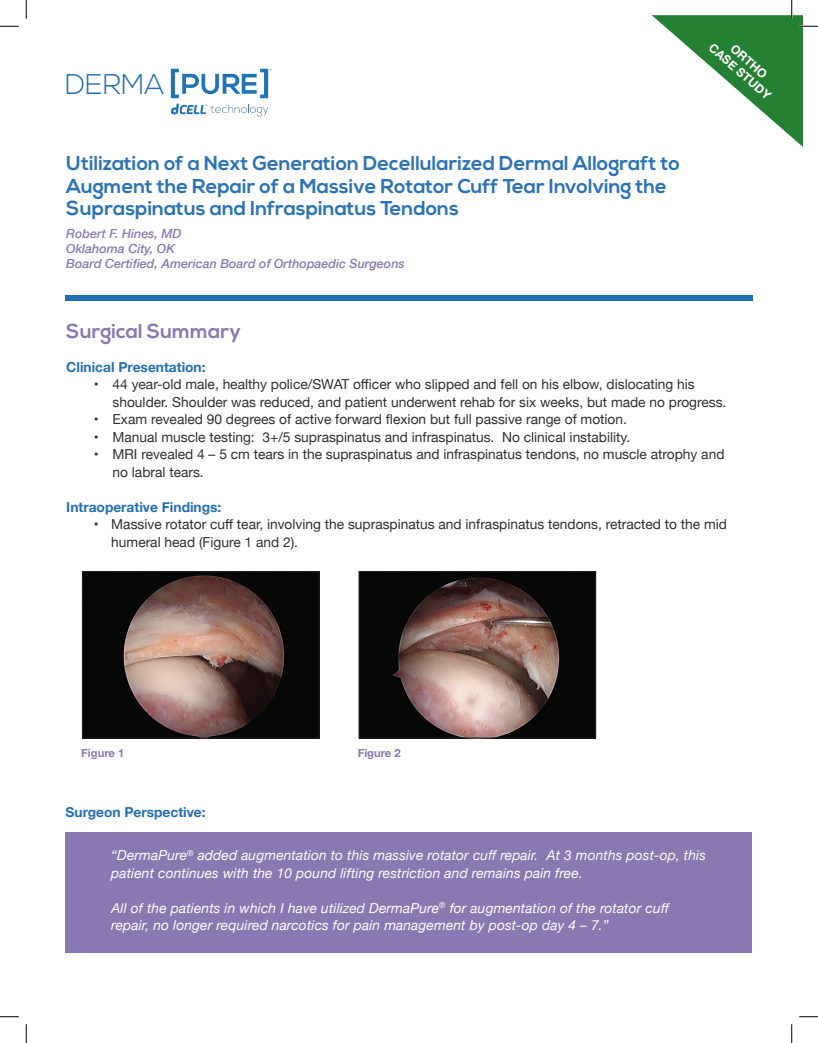
<style>
.page{position:relative;width:818px;height:1043px;background:#fff}
.page>*{position:absolute;margin:0;border:0;box-sizing:border-box;transform-origin:0 0}
.t1{font:300 28.38px "Nexa";color:#236fb4}
.t2{font:700 20px/22.5px "Nexa";color:#2c73b6}
.t3{font:700 20px "Nexa";color:#8978b2}
.t4{font:13.75px/17.5px "Helvetica Neue";color:#312f30}
.t5{font:italic 13.75px/17.5px "Helvetica Neue";letter-spacing:.01em;color:#fff}
.t6{font:700 13.75px "Helvetica Neue";color:#236fb4}
.t7{font:italic 500 12.5px "Helvetica Neue";color:#8978b2}
.t8{font:italic 500 12.5px/15px "Helvetica Neue";color:#8d7db6}
.t9{font:700 12.12px "Helvetica Neue";color:#fff}
.t10{font:700 11.25px "Helvetica Neue";color:#8978b2}
.s1{color:#8978b2}
</style>
<div class="page">
<div style="left:66px;top:832px;width:686px;height:120px;background:#8978b2"></div>
<svg style="left:171px;top:69px;width:100px;height:47px"></svg>
<div style="left:65px;top:295px;width:687px;height:6px;background:#236fb4"></div>
<img style="left:84px;top:573px;width:233px;height:163px">
<div style="left:82px;top:571px;width:237px;height:167px;border:1px solid #231f20"></div>
<img style="left:360px;top:573px;width:234px;height:163px">
<div style="left:358px;top:571px;width:238px;height:167px;border:1px solid #231f20"></div>
<svg style="left:0;top:25px;width:19px;height:2px"></svg>
<svg style="left:0;top:1016px;width:19px;height:1px"></svg>
<svg style="left:799px;top:1016px;width:19px;height:1px"></svg>
<svg style="left:25px;top:0;width:2px;height:19px"></svg>
<svg style="left:25px;top:1024px;width:2px;height:18px"></svg>
<svg style="left:652px;top:0;width:166px;height:147px"></svg>
<svg style="left:791px;top:1024px;width:1px;height:18px"></svg>
<p class="t1" style="left:65px;top:68px;width:101px">DERMA</p>
<p class="t2" style="left:66px;top:153px;width:615px">Utilization of a Next Generation Decellularized Dermal Allograft to<br>Augment the Repair of a Massive Rotator Cuff Tear Involving the<br>Supraspinatus and Infraspinatus Tendons</p>
<p class="t8" style="left:66px;top:225px;width:117px">Robert F. Hines, MD<br><span class="s1">Oklahoma City, OK</span></p>
<p class="t7" style="left:66px;top:252px;width:340px">Board Certified, American Board of Orthopaedic Surgeons</p>
<p class="t9" style="left:716px;top:39px;width:79px;rotate:41deg">CASE STUDY</p>
<p class="t9" style="left:738px;top:40px;width:45px;rotate:41deg">ORTHO</p>
<p class="t3" style="left:66px;top:319px;width:176px">Surgical Summary</p>
<p class="t6" style="left:66px;top:356px;width:141px">Clinical Presentation:</p>
<p class="t4" style="left:112px;top:376px;width:615px;text-indent:-19px">• 44 year-old male, healthy police/SWAT officer who slipped and fell on his elbow, dislocating his shoulder. Shoulder was reduced, and patient underwent rehab for six weeks, but made no progress.</p>
<p class="t4" style="left:94px;top:411px;width:534px">• Exam revealed 90 degrees of active forward flexion but full passive range of motion.</p>
<p class="t4" style="left:94px;top:429px;width:538px">• Manual muscle testing: 3+/5 supraspinatus and infraspinatus. No clinical instability.</p>
<p class="t4" style="left:112px;top:446px;width:613px;text-indent:-19px">• MRI revealed 4 – 5 cm tears in the supraspinatus and infraspinatus tendons, no muscle atrophy and no labral tears.</p>
<p class="t6" style="left:66px;top:496px;width:157px">Intraoperative Findings:</p>
<p class="t4" style="left:111px;top:516px;width:617px;text-indent:-17px">• Massive rotator cuff tear, involving the supraspinatus and infraspinatus tendons, retracted to the mid humeral head (Figure 1 and 2).</p>
<p class="t10" style="left:81px;top:744px;width:45px">Figure 1</p>
<p class="t10" style="left:357px;top:744px;width:45px">Figure 2</p>
<p class="t6" style="left:66px;top:801px;width:141px">Surgeon Perspective:</p>
<p class="t5" style="left:111px;top:847px;width:596px">“DermaPure<sup>®</sup> added augmentation to this massive rotator cuff repair. At 3 months post-op, this patient continues with the 10 pound lifting restriction and remains pain free.</p>
<p class="t5" style="left:111px;top:899px;width:560px">All of the patients in which I have utilized DermaPure<sup>®</sup> for augmentation of the rotator cuff repair, no longer required narcotics for pain management by post-op day 4 – 7.”</p>
</div>
